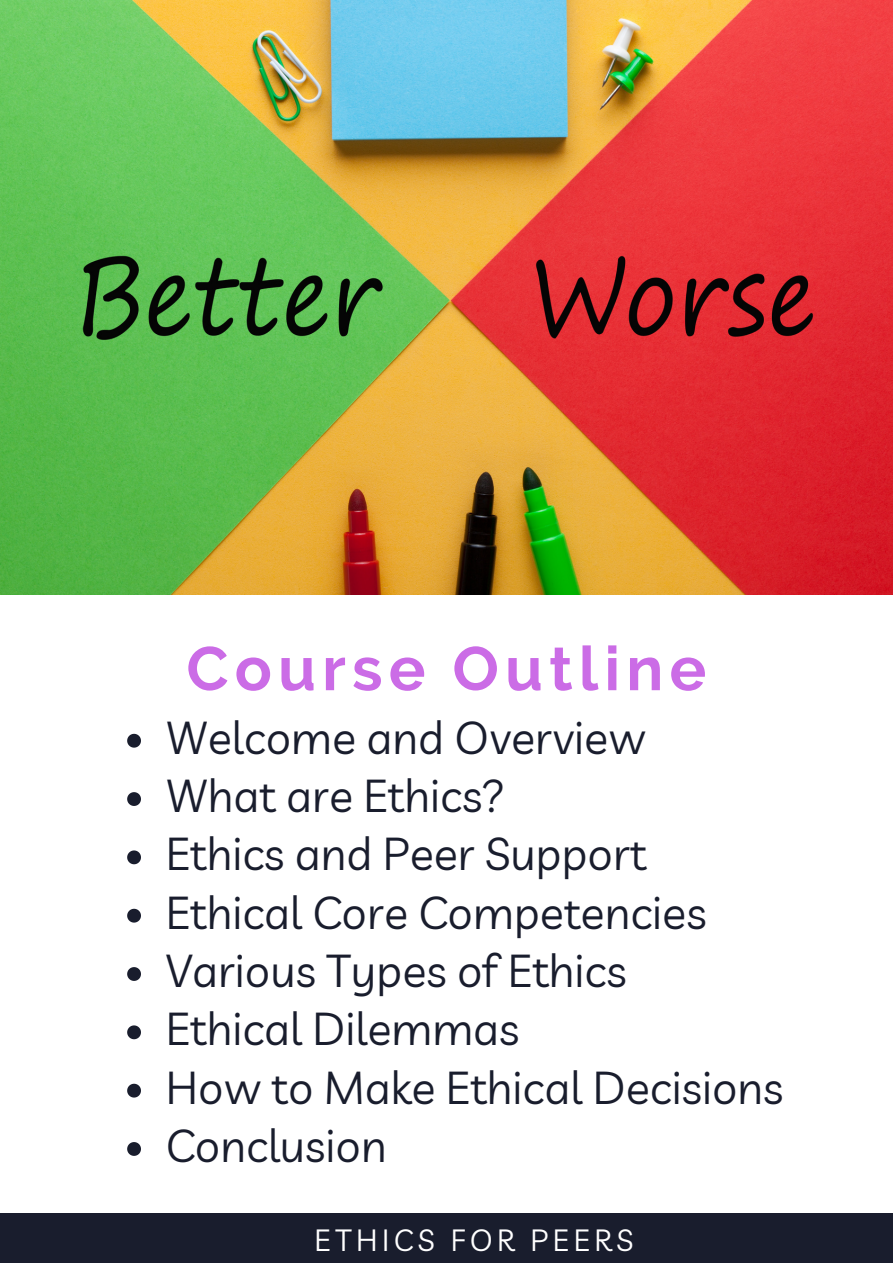
<style>
.page{position:relative;width:893px;height:1264px;background:#fff}
.page>*{position:absolute;margin:0;border:0;box-sizing:border-box;transform-origin:0 0}
.t1{font:700 61.35px "Raleway";letter-spacing:.1em;color:#cb6ce6}
.t2{font:45px "Livvic";color:#191d2d}
.t3{font:30px "Livvic";letter-spacing:.15em;color:#fff}
</style>
<div class="page">
<div style="left:0;top:1213px;width:892px;height:49px;background:#191d2d"></div>
<img style="left:0;top:0;width:892px;height:595px">
<svg style="left:127px;top:733px;width:14px;height:14px"></svg>
<svg style="left:127px;top:792px;width:14px;height:14px"></svg>
<svg style="left:127px;top:850px;width:14px;height:14px"></svg>
<svg style="left:127px;top:908px;width:14px;height:14px"></svg>
<svg style="left:127px;top:967px;width:14px;height:13px"></svg>
<svg style="left:127px;top:1025px;width:14px;height:14px"></svg>
<svg style="left:127px;top:1083px;width:14px;height:14px"></svg>
<svg style="left:127px;top:1142px;width:14px;height:13px"></svg>
<p class="t1" style="left:186px;top:632px;width:521px">Course Outline</p>
<p class="t2" style="left:166px;top:708px;width:481px">Welcome and Overview</p>
<p class="t2" style="left:166px;top:766px;width:341px">What are Ethics?</p>
<p class="t2" style="left:166px;top:825px;width:482px">Ethics and Peer Support</p>
<p class="t2" style="left:166px;top:883px;width:542px">Ethical Core Competencies</p>
<p class="t2" style="left:166px;top:941px;width:462px">Various Types of Ethics</p>
<p class="t2" style="left:166px;top:1000px;width:355px">Ethical Dilemmas</p>
<p class="t2" style="left:166px;top:1058px;width:619px">How to Make Ethical Decisions</p>
<p class="t2" style="left:166px;top:1116px;width:222px">Conclusion</p>
<p class="t3" style="left:314px;top:1220px;width:320px">ETHICS FOR PEERS</p>
</div>
